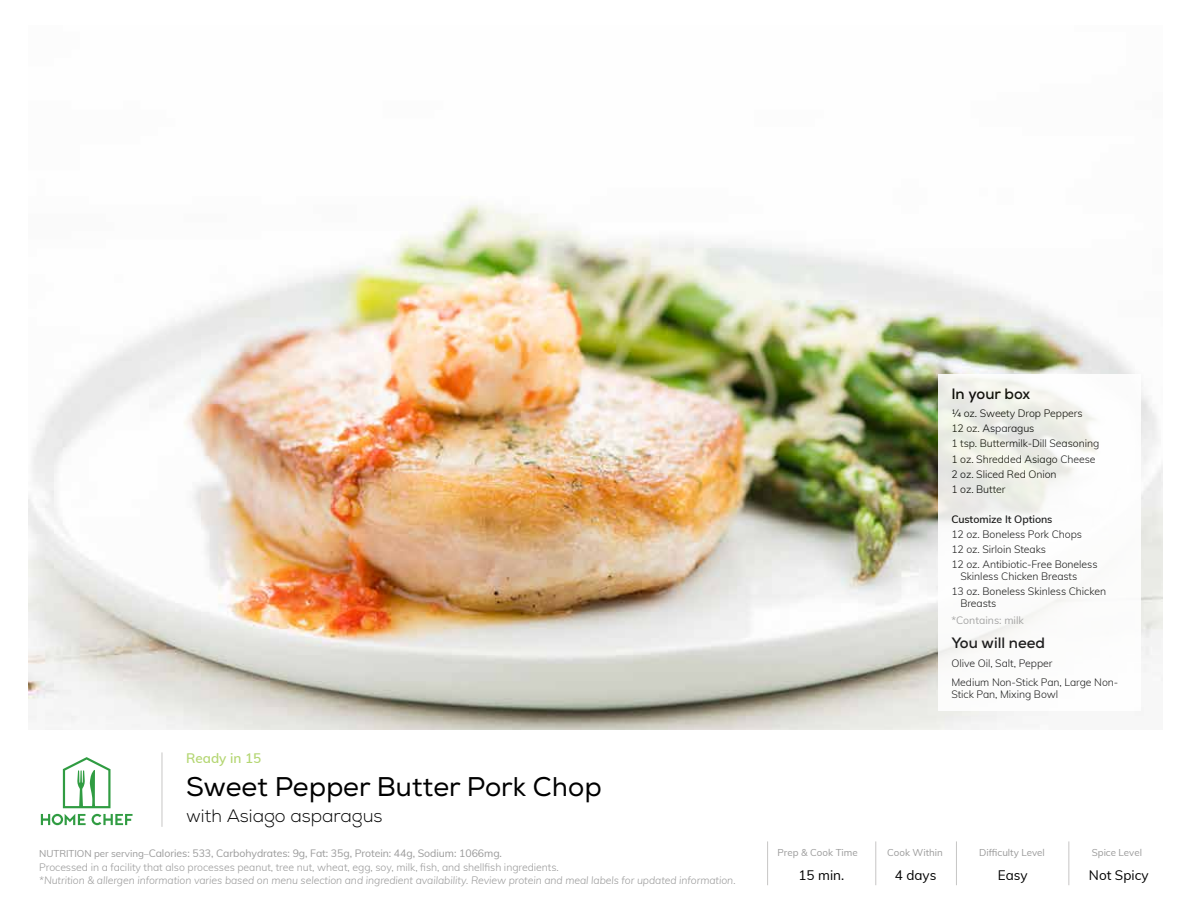
<style>
.page{position:relative;width:1188px;height:918px;background:#fff}
.page>*{position:absolute;margin:0;border:0;box-sizing:border-box;transform-origin:0 0}
.t1{font:27px "Nexa";color:#000}
.t2{font:300 18px "Nexa";color:#000}
.t3{font:700 15px "Nexa";color:#000}
.t4{font:13.5px "Muli";color:#000}
.t5{font:600 13.5px "Muli";color:#b4d672}
.t6{font:300 10.5px/15px "Muli";letter-spacing:-.005em;color:#000}
.t7{font:300 10.5px/13.5px "Muli";letter-spacing:-.005em;color:#9a9a9a}
.t8{font:italic 300 10.5px "Muli";letter-spacing:-.005em;color:#9a9a9a}
.t9{font:600 10.5px "Muli";letter-spacing:-.005em;color:#000}
.t10{font:10.5px "Muli";color:#9a9a9a}
.t11{font:9.75px "Muli";color:#9a9a9a}
.s1{font-weight:400;font-size:9.75px}
.s2{font-weight:400}
</style>
<div class="page">
<img style="left:29px;top:203px;width:1133px;height:527px">
<hr style="left:162px;top:752px;width:1px;height:75px;background:#c7c6c5">
<svg style="left:938px;top:375px;width:203px;height:336px"></svg>
<hr style="left:875px;top:841px;width:1px;height:44px;background:#c7c6c5">
<hr style="left:956px;top:841px;width:1px;height:44px;background:#c7c6c5">
<hr style="left:1068px;top:841px;width:1px;height:44px;background:#c7c6c5">
<hr style="left:767px;top:841px;width:1px;height:44px;background:#c7c6c5">
<svg style="left:41px;top:757px;width:92px;height:68px"></svg>
<p class="t5" style="left:186px;top:748px;width:77px">Ready in 15</p>
<h1 class="t1" style="left:186px;top:771px;width:417px">Sweet Pepper Butter Pork Chop</h1>
<h2 class="t2" style="left:186px;top:805px;width:198px">with Asiago asparagus</h2>
<p class="t7" style="left:39px;top:846px;width:521px"><span class="s1">NUTRITION per serving–</span><span class="s2">Calories: 533, Carbohydrates: 9g, Fat: 35g, Protein: 44g, Sodium: 1066mg.<br></span>Processed in a facility that also processes peanut, tree nut, wheat, egg, soy, milk, fish, and shellfish ingredients.</p>
<p class="t8" style="left:39px;top:873px;width:698px">*Nutrition &amp; allergen information varies based on menu selection and ingredient availability. Review protein and meal labels for updated information.</p>
<h3 class="t3" style="left:951px;top:384px;width:80px">In your box</h3>
<p class="t6" style="left:951px;top:406px;width:149px">¼ oz. Sweety Drop Peppers<br>12 oz. Asparagus<br>1 tsp. Buttermilk-Dill Seasoning<br>1 oz. Shredded Asiago Cheese<br>2 oz. Sliced Red Onion<br>1 oz. Butter</p>
<p class="t9" style="left:951px;top:511px;width:103px">Customize It Options</p>
<p class="t6" style="left:951px;top:526px;width:148px">12 oz. Boneless Pork Chops<br>12 oz. Sirloin Steaks<br>12 oz. Antibiotic-Free Boneless</p>
<p class="t6" style="left:951px;top:568px;width:156px;text-indent:9px">Skinless Chicken Breasts<br>13 oz. Boneless Skinless Chicken</p>
<p class="t6" style="left:960px;top:595px;width:38px">Breasts</p>
<p class="t10" style="left:951px;top:613px;width:74px">*Contains: milk</p>
<h3 class="t3" style="left:951px;top:633px;width:95px">You will need</h3>
<p class="t6" style="left:951px;top:653px;width:168px;line-height:18.8px">Olive Oil, Salt, Pepper<br>Medium Non-Stick Pan, Large Non-</p>
<p class="t6" style="left:951px;top:686px;width:108px">Stick Pan, Mixing Bowl</p>
<p class="t11" style="left:778px;top:845px;width:82px">Prep &amp; Cook Time</p>
<p class="t11" style="left:887px;top:845px;width:57px">Cook Within</p>
<p class="t11" style="left:979px;top:845px;width:67px">Difficulty Level</p>
<p class="t11" style="left:1092px;top:845px;width:52px">Spice Level</p>
<p class="t4" style="left:798px;top:865px;width:47px">15 min.</p>
<p class="t4" style="left:895px;top:865px;width:43px">4 days</p>
<p class="t4" style="left:998px;top:865px;width:31px">Easy</p>
<p class="t4" style="left:1089px;top:865px;width:61px">Not Spicy</p>
</div>
